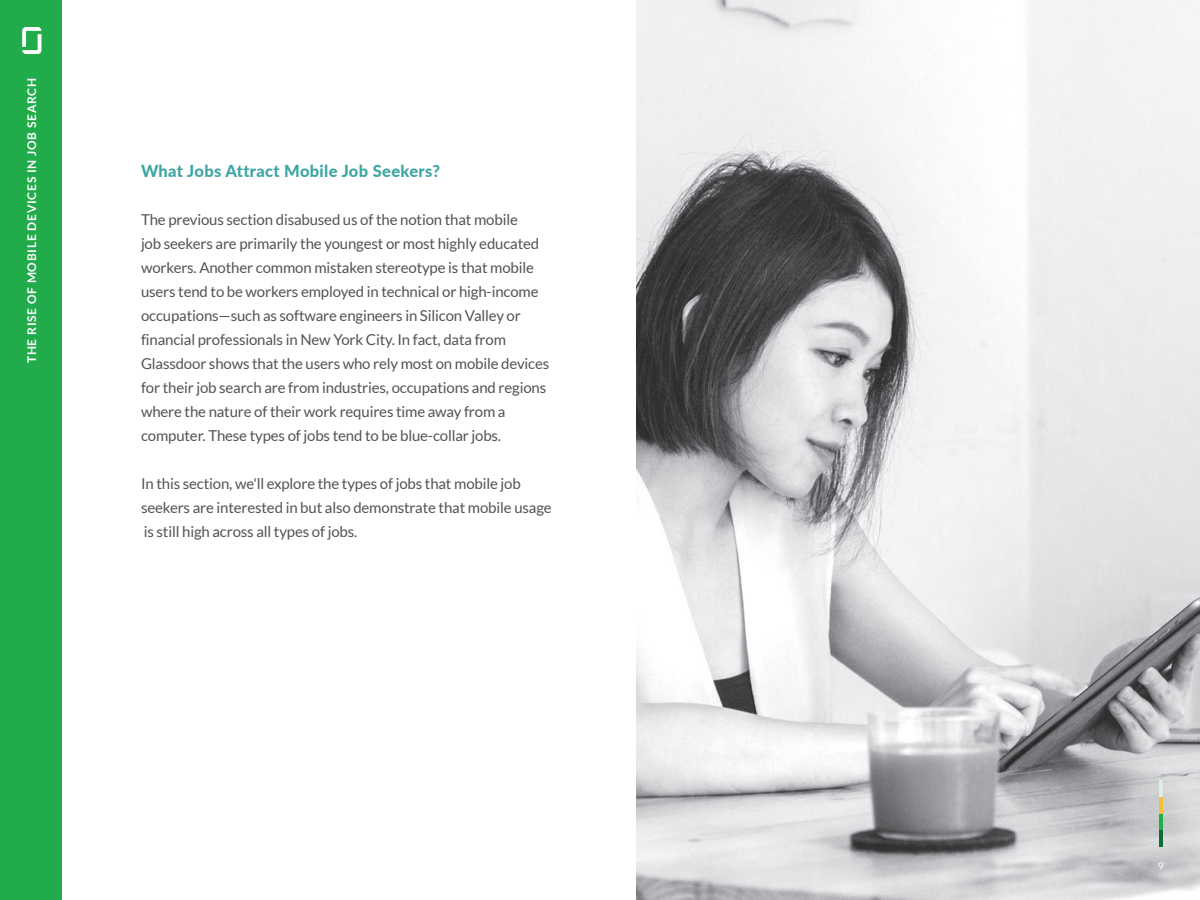
<style>
.page{position:relative;width:1200px;height:900px;background:#fff}
.page>*{position:absolute;margin:0;border:0;box-sizing:border-box;transform-origin:0 0}
.t1{font:800 16.5px "Lato";letter-spacing:.02em;color:#3ea5a3}
.t2{font:15px/24px "Lato";letter-spacing:-.01em;color:#535353}
.t3{font:700 12px "Lato";letter-spacing:.06em;color:#fff}
.t4{font:10.5px "Lato";color:#fff}
</style>
<div class="page">
<img style="left:636px;top:0;width:564px;height:900px">
<div style="left:0;top:0;width:61px;height:900px;background:#22ab4a"></div>
<svg style="left:22px;top:27px;width:19px;height:27px"></svg>
<hr style="left:1159px;top:780px;width:3px;height:17px;background:#ddefe2">
<hr style="left:1159px;top:797px;width:3px;height:17px;background:#f4c03a">
<hr style="left:1159px;top:814px;width:3px;height:16px;background:#1faf4b">
<hr style="left:1159px;top:830px;width:3px;height:17px;background:#116b39">
<p class="t3" style="left:25px;top:363px;width:287px;rotate:-90deg">THE RISE OF MOBILE DEVICES IN JOB SEARCH</p>
<p class="t1" style="left:141px;top:159px;width:301px">What Jobs Attract Mobile Job Seekers?</p>
<p class="t2" style="left:141px;top:208px;width:410px">The previous section disabused us of the notion that mobile<br>job seekers are primarily the youngest or most highly educated workers. Another common mistaken stereotype is that mobile users tend to be workers employed in technical or high-income occupations—such as software engineers in Silicon Valley or financial professionals in New York City. In fact, data from Glassdoor shows that the users who rely most on mobile devices for their job search are from industries, occupations and regions where the nature of their work requires time away from a computer. These types of jobs tend to be blue-collar jobs.</p>
<p class="t2" style="left:141px;top:472px;width:412px">In this section, we'll explore the types of jobs that mobile job seekers are interested in but also demonstrate that mobile usage is still high across all types of jobs.</p>
<p class="t4" style="left:1158px;top:860px;width:8px">9</p>
</div>
